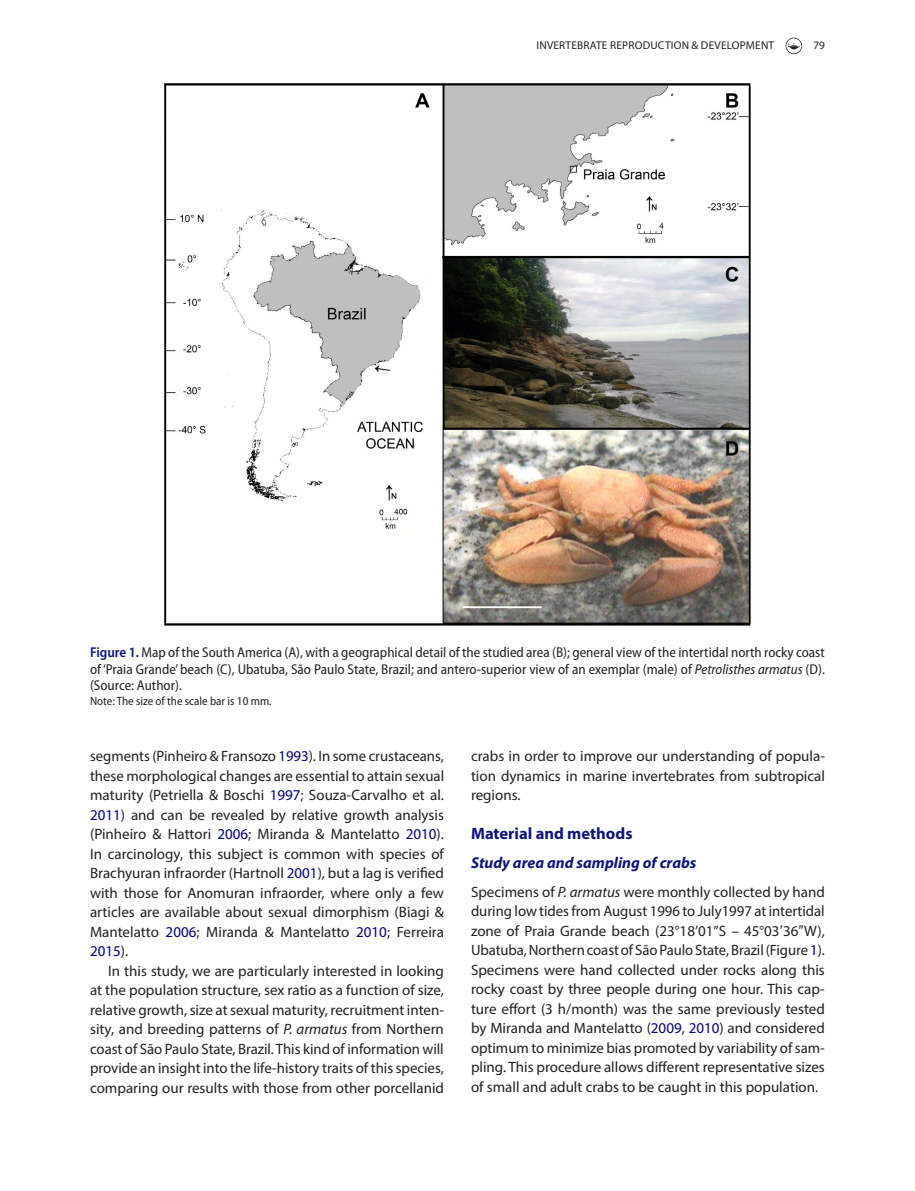
<style>
.page{position:relative;width:915px;height:1191px;background:#fff}
.page>*{position:absolute;margin:0;border:0;box-sizing:border-box;transform-origin:0 0}
.t1{font:700 16.5px "Myriad Pro";color:#10147e}
.t2{font:italic 700 15.75px "Myriad Pro";color:#10147e}
.t3{font:15px/19.5px "Myriad Pro";color:#231f20;text-align:justify}
.t4{font:semi-condensed 14.25px/16.5px "Myriad Pro";color:#231f20;text-align:justify}
.t5{font:semi-condensed 12px "Myriad Pro";color:#231f20}
.t6{font:11.25px "Myriad Pro";letter-spacing:.02em;color:#231f20}
.s1{font-weight:600;color:#10147e}
.s2{font-style:italic}
.s3{color:#000080}
.s4{font-family:"Arial Unicode MS"}
</style>
<div class="page">
<svg style="left:785px;top:38px;width:16px;height:16px"></svg>
<img style="left:164px;top:83px;width:587px;height:543px">
<p class="t6" style="left:536px;top:39px;width:239px">INVERTEBRATE REPRODUCTION &amp; DEVELOPMENT</p>
<p class="t6" style="left:813px;top:39px;width:13px">79</p>
<p class="t4" style="left:90px;top:644px;width:736px"><span class="s1">Figure 1.</span> Map of the South America (A), with a geographical detail of the studied area (B); general view of the intertidal north rocky coast of ‘Praia Grande’ beach (C), Ubatuba, São Paulo State, Brazil; and antero-superior view of an exemplar (male) of <span class="s2">Petrolisthes armatus</span> (D). (Source: Author).</p>
<p class="t5" style="left:90px;top:694px;width:183px">Note: The size of the scale bar is 10 mm.</p>
<p class="t3" style="left:90px;top:746px;width:355px">segments (Pinheiro &amp; Fransozo <span class="s3">1993</span>). In some crustaceans, these morphological changes are essential to attain sexual maturity (Petriella &amp; Boschi <span class="s3">1997</span>; Souza-Carvalho et al.<br><span class="s3">2011</span>) and can be revealed by relative growth analysis (Pinheiro &amp; Hattori <span class="s3">2006</span>; Miranda &amp; Mantelatto <span class="s3">2010</span>).<br>In carcinology, this subject is common with species of Brachyuran infraorder (Hartnoll <span class="s3">2001</span>), but a lag is verified with those for Anomuran infraorder, where only a few articles are available about sexual dimorphism (Biagi &amp; Mantelatto <span class="s3">2006</span>; Miranda &amp; Mantelatto <span class="s3">2010</span>; Ferreira <span class="s3">2015</span>).</p>
<p class="t3" style="left:90px;top:960px;width:355px;text-indent:18px">In this study, we are particularly interested in looking at the population structure, sex ratio as a function of size, relative growth, size at sexual maturity, recruitment inten&shy;sity, and breeding patterns of <span class="s2">P. armatus</span> from Northern coast of São Paulo State, Brazil. This kind of information will provide an insight into the life-history traits of this species, comparing our results with those from other porcellanid</p>
<p class="t3" style="left:471px;top:746px;width:355px">crabs in order to improve our understanding of popula&shy;tion dynamics in marine invertebrates from subtropical regions.</p>
<p class="t1" style="left:471px;top:822px;width:163px">Material and methods</p>
<p class="t2" style="left:471px;top:852px;width:227px">Study area and sampling of crabs</p>
<p class="t3" style="left:471px;top:881px;width:355px">Specimens of <span class="s2">P. armatus</span> were monthly collected by hand during low tides from August 1996 to July1997 at intertidal zone of Praia Grande beach (23°18’01”S – 45°03<span class="s4">′</span>36<span class="s4">″</span>W), Ubatuba, Northern coast of São Paulo State, Brazil (Figure <span class="s3">1</span>).<br>Specimens were hand collected under rocks along this rocky coast by three people during one hour. This cap&shy;ture effort (3 h/month) was the same previously tested by Miranda and Mantelatto (<span class="s3">2009</span>, <span class="s3">2010</span>) and considered optimum to minimize bias promoted by variability of sam&shy;pling. This procedure allows different representative sizes of small and adult crabs to be caught in this population.</p>
</div>
